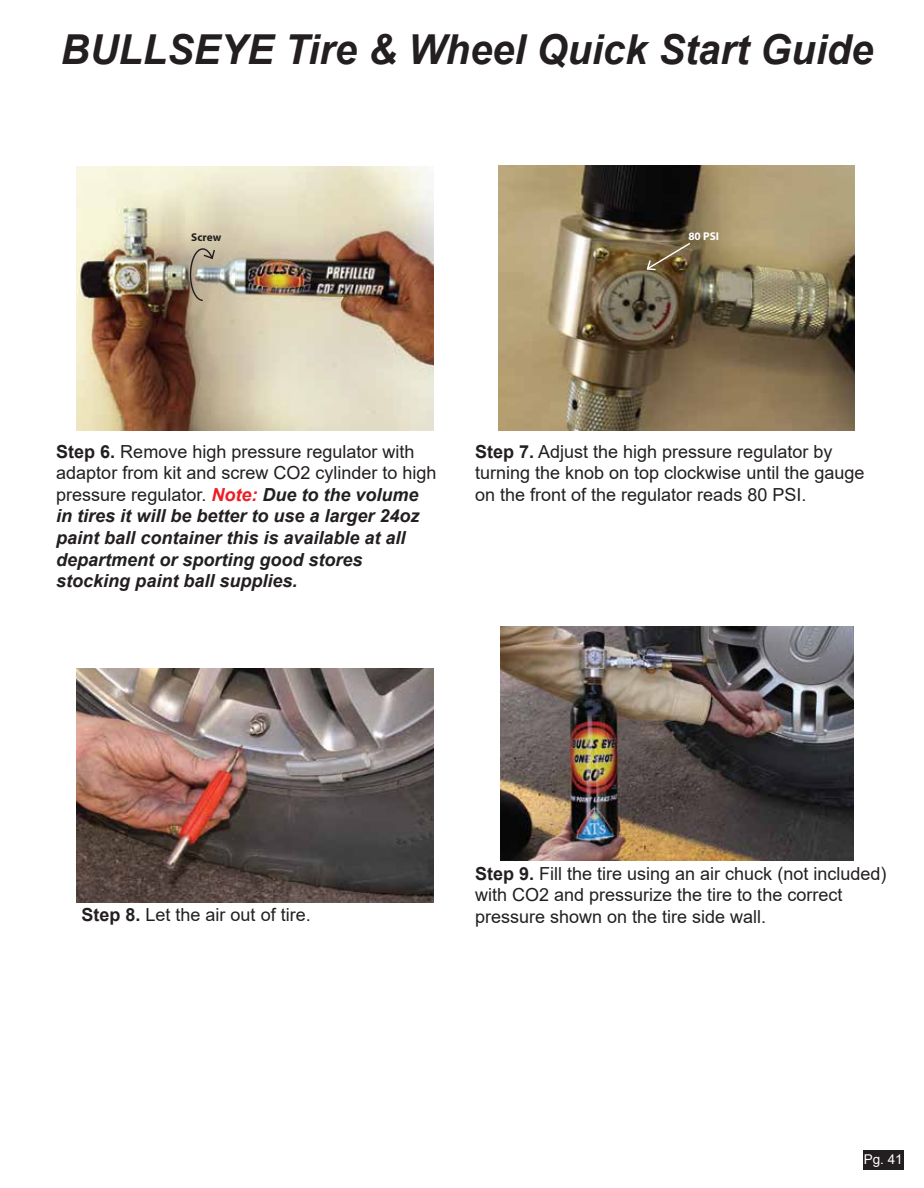
<style>
.page{position:relative;width:924px;height:1188px;background:#fff}
.page>*{position:absolute;margin:0;border:0;box-sizing:border-box;transform-origin:0 0}
.t1{font:italic 700 41.25px "Arial";color:#231f20;scale:.96 1}
.t2{font:18px/21.6px "Arial";color:#231f20}
.t3{font:italic 700 18px/21.6px "Arial";color:#231f20}
.t4{font:13.5px "Arial";color:#fff}
.t5{font:700 11.25px "Myriad Pro";letter-spacing:-.005em;color:#231f20}
.t6{font:700 11.25px "Myriad Pro";color:#fff}
.s1{font-style:normal}
.s2{font-weight:400;font-style:normal}
.s3{color:#ed1d24}
.s4{font-weight:700}
</style>
<div class="page">
<img style="left:76px;top:166px;width:357px;height:265px">
<svg style="left:189px;top:248px;width:27px;height:54px"></svg>
<img style="left:498px;top:166px;width:356px;height:265px">
<svg style="left:645px;top:241px;width:46px;height:30px"></svg>
<img style="left:76px;top:668px;width:357px;height:235px">
<img style="left:500px;top:627px;width:353px;height:234px">
<div style="left:862px;top:1151px;width:41px;height:19px;background:#231f20"></div>
<h1 class="t1" style="left:61px;top:22px;width:847px">BULLSEYE Tire &amp; Wheel Quick Start Guide</h1>
<p class="t5" style="left:191px;top:230px;width:31px">Screw</p>
<p class="t6" style="left:688px;top:229px;width:32px">80 PSI</p>
<p class="t3" style="left:56px;top:441px;width:382px"><span class="s1">Step 6.</span> <span class="s2">Remove high pressure regulator with adaptor from kit and screw CO2 cylinder to high pressure regulator.</span> <span class="s3">Note:</span> Due to the volume in tires it will be better to use a larger 24oz paint ball container this is available at all department or sporting good stores stocking paint ball supplies.</p>
<p class="t2" style="left:475px;top:440px;width:391px"><span class="s4">Step 7.</span> Adjust the high pressure regulator by turning the knob on top clockwise until the gauge on the front of the regulator reads 80 PSI.</p>
<p class="t2" style="left:81px;top:904px;width:231px"><span class="s4">Step 8.</span> Let the air out of tire.</p>
<p class="t2" style="left:475px;top:862px;width:413px"><span class="s4">Step 9.</span> Fill the tire using an air chuck (not included) with CO2 and pressurize the tire to the correct pressure shown on the tire side wall.</p>
<p class="t4" style="left:863px;top:1150px;width:41px">Pg. 41</p>
</div>
